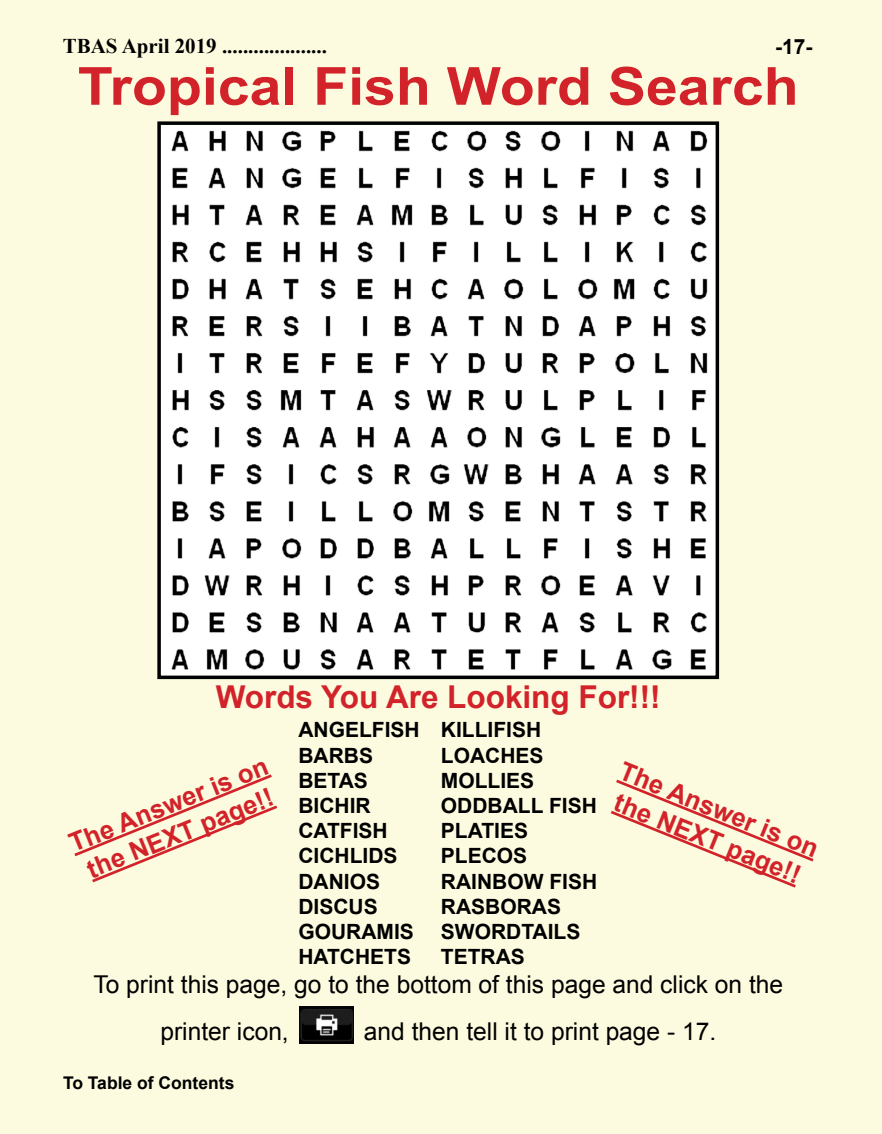
<style>
.page{position:relative;width:882px;height:1134px;background:#fdfbdf}
.page>*{position:absolute;margin:0;border:0;box-sizing:border-box;transform-origin:0 0}
.t1{font:700 52.5px "Arial";color:#d2232a;scale:1.09 1}
.t2{font:700 31.5px "Arial";color:#d2232a}
.t3{font:700 25.72px/30.8px "Arial";color:#d2232a}
.t4{font:24.5px/47.2px "Arial";color:#000}
.t5{font:700 21px/25.2px "Arial";color:#000}
.t6{font:700 21px "Times New Roman";color:#000}
.t7{font:700 17.5px "Arial";color:#000}
</style>
<div class="page">
<img style="left:300px;top:1006px;width:53px;height:38px">
<img style="left:162px;top:126px;width:552px;height:548px">
<div style="left:157px;top:121px;width:562px;height:558px;border:4px solid #000101"></div>
<svg style="left:74px;top:774px;width:204px;height:109px"></svg>
<svg style="left:610px;top:779px;width:204px;height:109px"></svg>
<p class="t6" style="left:63px;top:32px;width:266px">TBAS April 2019 ....................</p>
<p class="t5" style="left:775px;top:35px;width:39px">-17-</p>
<h1 class="t1" style="left:78px;top:51px;width:663px">Tropical Fish Word Search</h1>
<h2 class="t2" style="left:216px;top:676px;width:447px">Words You Are Looking For!!!</h2>
<p class="t5" style="left:298px;top:718px;width:123px">ANGELFISH<br>BARBS<br>BETAS<br>BICHIR<br>CATFISH<br>CICHLIDS<br>DANIOS<br>DISCUS<br>GOURAMIS<br>HATCHETS</p>
<p class="t5" style="left:441px;top:718px;width:158px">KILLIFISH<br>LOACHES<br>MOLLIES<br>ODDBALL FISH<br>PLATIES<br>PLECOS<br>RAINBOW FISH<br>RASBORAS<br>SWORDTAILS<br>TETRAS</p>
<p class="t3" style="left:65px;top:831px;width:213px;rotate:-22deg">The Answer is on the NEXT page!!</p>
<p class="t3" style="left:627px;top:756px;width:213px;rotate:22deg">The Answer is on the NEXT page!!</p>
<p class="t4" style="left:160px;top:961px;width:624px;text-indent:-67px">To print this page, go to the bottom of this page and click on the printer icon,</p>
<p class="t4" style="left:364px;top:1008px;width:354px">and then tell it to print page - 17.</p>
<p class="t7" style="left:63px;top:1071px;width:173px">To Table of Contents</p>
</div>
